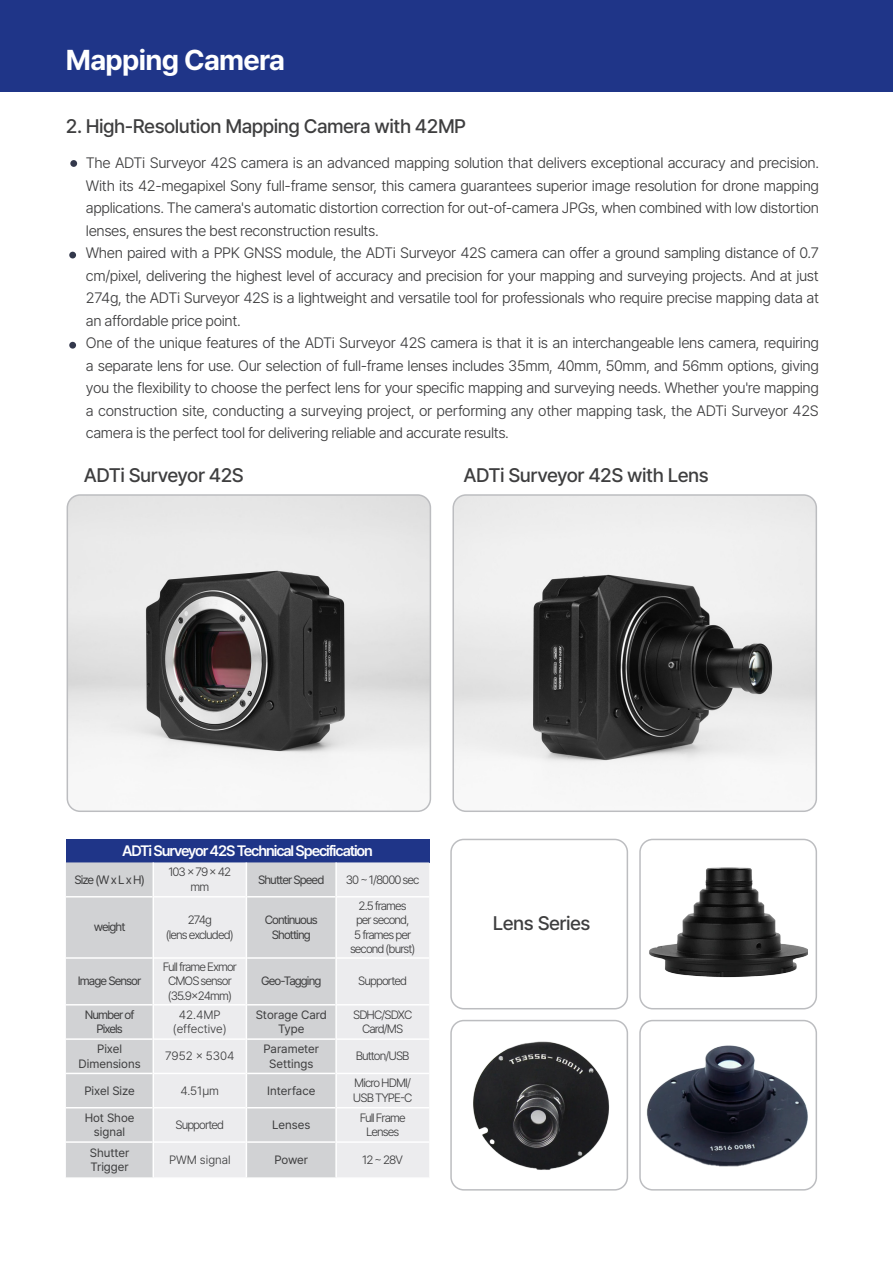
<style>
.page{position:relative;width:893px;height:1263px;background:#fff}
.page>*{position:absolute;margin:0;border:0;box-sizing:border-box;transform-origin:0 0}
.t1{font:700 28.5px "Pretendard";letter-spacing:-.025em;color:#fff}
.t2{font:500 19.5px "Pretendard";letter-spacing:-.025em;color:#3e3e3f}
.t3{font:300 15px/22.5px "Pretendard";letter-spacing:-.025em;color:#3e3e3f;text-align:justify}
.t4{font:600 15px "Pretendard";letter-spacing:-.075em;color:#fff}
.t5{font:300 12px/14.4px "Pretendard";letter-spacing:-.075em;color:#3e3e3f;text-align:center}
.t6{font:12px/14.4px "Pretendard";letter-spacing:-.005em;color:#3e3e3f;text-align:center}
.t7{font:12px/14.4px "Pretendard";letter-spacing:-.075em;color:#3e3e3f;text-align:center}
.t8{font:300 12px/14.4px "Pretendard";color:#3e3e3f;text-align:center}
</style>
<div class="page">
<div style="left:0;top:0;width:893px;height:92px;background:#1f3588"></div>
<img style="left:67px;top:497px;width:363px;height:314px">
<div style="left:67px;top:494px;width:364px;height:318px;border:2px solid #bcbdc0;border-radius:13px"></div>
<img style="left:455px;top:497px;width:361px;height:312px">
<div style="left:452px;top:494px;width:365px;height:318px;border:2px solid #bcbdc0;border-radius:13px"></div>
<div style="left:450px;top:839px;width:178px;height:170px;border:2px solid #bcbdc0;border-radius:13px"></div>
<div style="left:450px;top:1020px;width:178px;height:170px;border:2px solid #bcbdc0;border-radius:13px"></div>
<div style="left:639px;top:839px;width:178px;height:170px;border:2px solid #bcbdc0;border-radius:13px"></div>
<div style="left:639px;top:1020px;width:178px;height:170px;border:2px solid #bcbdc0;border-radius:13px"></div>
<div style="left:66px;top:839px;width:363px;height:23px;background:#1f3588"></div>
<div style="left:66px;top:862px;width:87px;height:315px;background:#d1d2d4"></div>
<div style="left:154px;top:862px;width:275px;height:315px;background:#ececee"></div>
<div style="left:247px;top:862px;width:88px;height:315px;background:#d1d2d4"></div>
<div style="left:153px;top:897px;width:93px;height:61px;background:#ececee"></div>
<hr style="left:66px;top:896px;width:87px;height:1px;background:#fff">
<hr style="left:154px;top:896px;width:92px;height:1px;background:#fff">
<hr style="left:66px;top:957px;width:87px;height:2px;background:#fff">
<hr style="left:154px;top:957px;width:92px;height:2px;background:#fff">
<hr style="left:247px;top:896px;width:88px;height:1px;background:#fff">
<hr style="left:337px;top:896px;width:92px;height:1px;background:#fff">
<hr style="left:247px;top:957px;width:88px;height:2px;background:#fff">
<hr style="left:337px;top:957px;width:92px;height:2px;background:#fff">
<hr style="left:66px;top:1004px;width:87px;height:1px;background:#fff">
<hr style="left:154px;top:1004px;width:92px;height:1px;background:#fff">
<hr style="left:247px;top:1004px;width:88px;height:1px;background:#fff">
<hr style="left:337px;top:1004px;width:92px;height:1px;background:#fff">
<hr style="left:66px;top:1038px;width:87px;height:2px;background:#fff">
<hr style="left:154px;top:1038px;width:92px;height:2px;background:#fff">
<hr style="left:247px;top:1038px;width:88px;height:2px;background:#fff">
<hr style="left:337px;top:1038px;width:92px;height:2px;background:#fff">
<hr style="left:66px;top:1073px;width:87px;height:1px;background:#fff">
<hr style="left:154px;top:1073px;width:92px;height:1px;background:#fff">
<hr style="left:247px;top:1073px;width:88px;height:1px;background:#fff">
<hr style="left:337px;top:1073px;width:92px;height:1px;background:#fff">
<hr style="left:66px;top:1107px;width:87px;height:1px;background:#fff">
<hr style="left:154px;top:1107px;width:92px;height:1px;background:#fff">
<hr style="left:247px;top:1107px;width:88px;height:1px;background:#fff">
<hr style="left:337px;top:1107px;width:92px;height:1px;background:#fff">
<hr style="left:66px;top:1141px;width:87px;height:2px;background:#fff">
<hr style="left:154px;top:1141px;width:92px;height:2px;background:#fff">
<hr style="left:247px;top:1141px;width:88px;height:2px;background:#fff">
<hr style="left:337px;top:1141px;width:92px;height:2px;background:#fff">
<hr style="left:246px;top:862px;width:1px;height:35px;background:#fff">
<hr style="left:335px;top:862px;width:2px;height:35px;background:#fff">
<hr style="left:153px;top:897px;width:1px;height:61px;background:#fff">
<hr style="left:246px;top:897px;width:1px;height:61px;background:#fff">
<hr style="left:335px;top:897px;width:2px;height:61px;background:#fff">
<hr style="left:246px;top:958px;width:1px;height:47px;background:#fff">
<hr style="left:335px;top:958px;width:2px;height:47px;background:#fff">
<hr style="left:246px;top:1005px;width:1px;height:34px;background:#fff">
<hr style="left:335px;top:1005px;width:2px;height:34px;background:#fff">
<hr style="left:246px;top:1039px;width:1px;height:34px;background:#fff">
<hr style="left:335px;top:1039px;width:2px;height:34px;background:#fff">
<hr style="left:246px;top:1073px;width:1px;height:35px;background:#fff">
<hr style="left:335px;top:1073px;width:2px;height:35px;background:#fff">
<hr style="left:246px;top:1108px;width:1px;height:34px;background:#fff">
<hr style="left:335px;top:1108px;width:2px;height:34px;background:#fff">
<hr style="left:246px;top:1142px;width:1px;height:35px;background:#fff">
<hr style="left:335px;top:1142px;width:2px;height:35px;background:#fff">
<img style="left:649px;top:867px;width:158px;height:111px">
<img style="left:646px;top:1045px;width:162px;height:122px">
<div style="left:70px;top:160px;width:7px;height:7px;background:#33384c;border-radius:50%"></div>
<div style="left:69px;top:342px;width:7px;height:7px;background:#33384c;border-radius:50%"></div>
<div style="left:69px;top:252px;width:7px;height:6px;background:#33384c;border-radius:50%"></div>
<img style="left:473px;top:1041px;width:137px;height:129px">
<p class="t1" style="left:66px;top:39px;width:221px">Mapping Camera</p>
<p class="t2" style="left:66px;top:112px;width:402px">2. High-Resolution Mapping Camera with 42MP</p>
<p class="t3" style="left:86px;top:151px;width:735px">The ADTi Surveyor 42S camera is an advanced mapping solution that delivers exceptional accuracy and precision.<br>With its 42-megapixel Sony full-frame sensor, this camera guarantees superior image resolution for drone mapping applications. The camera's automatic distortion correction for out-of-camera JPGs, when combined with low distortion lenses, ensures the best reconstruction results.</p>
<p class="t3" style="left:86px;top:241px;width:735px">When paired with a PPK GNSS module, the ADTi Surveyor 42S camera can offer a ground sampling distance of 0.7 cm/pixel, delivering the highest level of accuracy and precision for your mapping and surveying projects. And at just 274g, the ADTi Surveyor 42S is a lightweight and versatile tool for professionals who require precise mapping data at an affordable price point.</p>
<p class="t3" style="left:86px;top:331px;width:735px">One of the unique features of the ADTi Surveyor 42S camera is that it is an interchangeable lens camera, requiring a separate lens for use. Our selection of full-frame lenses includes 35mm, 40mm, 50mm, and 56mm options, giving you the flexibility to choose the perfect lens for your specific mapping and surveying needs. Whether you're mapping a construction site, conducting a surveying project, or performing any other mapping task, the ADTi Surveyor 42S camera is the perfect tool for delivering reliable and accurate results.</p>
<p class="t2" style="left:84px;top:461px;width:161px">ADTi Surveyor 42S</p>
<p class="t2" style="left:463px;top:461px;width:247px">ADTi Surveyor 42S with Lens</p>
<p class="t4" style="left:122px;top:839px;width:252px">ADTi Surveyor 42S Technical Specification</p>
<p class="t6" style="left:74px;top:872px;width:72px">Size (W x L x H)</p>
<p class="t5" style="left:168px;top:865px;width:64px">103 x 79 x 42 mm</p>
<p class="t7" style="left:258px;top:872px;width:68px">Shutter Speed</p>
<p class="t5" style="left:346px;top:872px;width:75px">30 ~ 1/8000 sec</p>
<p class="t6" style="left:94px;top:919px;width:33px">weight</p>
<p class="t5" style="left:166px;top:912px;width:69px">274g<br>(lens excluded)</p>
<p class="t7" style="left:265px;top:912px;width:55px">Continuous<br>Shotting</p>
<p class="t5" style="left:350px;top:898px;width:67px">2.5 frames per second,<br>5 frames per second (burst)</p>
<p class="t7" style="left:78px;top:974px;width:65px">Image Sensor</p>
<p class="t5" style="left:163px;top:959px;width:76px">Full frame Exmor<br>CMOS sensor (35.9x24mm)</p>
<p class="t7" style="left:261px;top:974px;width:62px">Geo-Tagging</p>
<p class="t5" style="left:358px;top:974px;width:50px">Supported</p>
<p class="t7" style="left:85px;top:1007px;width:51px">Number of<br>Pixels</p>
<p class="t8" style="left:173px;top:1007px;width:55px">42.4MP (effective)</p>
<p class="t6" style="left:256px;top:1007px;width:73px">Storage Card<br>Type</p>
<p class="t5" style="left:353px;top:1007px;width:61px">SDHC/SDXC<br>Card/MS</p>
<p class="t6" style="left:79px;top:1041px;width:64px">Pixel<br>Dimensions</p>
<p class="t8" style="left:165px;top:1048px;width:71px">7952 x 5304</p>
<p class="t6" style="left:263px;top:1041px;width:57px">Parameter<br>Settings</p>
<p class="t5" style="left:356px;top:1048px;width:55px">Button/USB</p>
<p class="t6" style="left:84px;top:1083px;width:52px">Pixel Size</p>
<p class="t5" style="left:181px;top:1083px;width:40px">4.51µm</p>
<p class="t6" style="left:267px;top:1083px;width:50px">Interface</p>
<p class="t5" style="left:353px;top:1076px;width:61px;text-align:left">Micro HDMI/<br>USB TYPE-C</p>
<p class="t6" style="left:85px;top:1110px;width:51px">Hot Shoe signal</p>
<p class="t5" style="left:175px;top:1117px;width:50px">Supported</p>
<p class="t6" style="left:272px;top:1117px;width:40px">Lenses</p>
<p class="t5" style="left:360px;top:1110px;width:47px">Full Frame<br>Lenses</p>
<p class="t6" style="left:90px;top:1145px;width:41px;text-align:left">Shutter<br>Trigger</p>
<p class="t8" style="left:169px;top:1152px;width:63px">PWM signal</p>
<p class="t6" style="left:274px;top:1152px;width:35px">Power</p>
<p class="t5" style="left:362px;top:1152px;width:42px">12 ~ 28V</p>
<p class="t2" style="left:493px;top:909px;width:99px">Lens Series</p>
</div>
